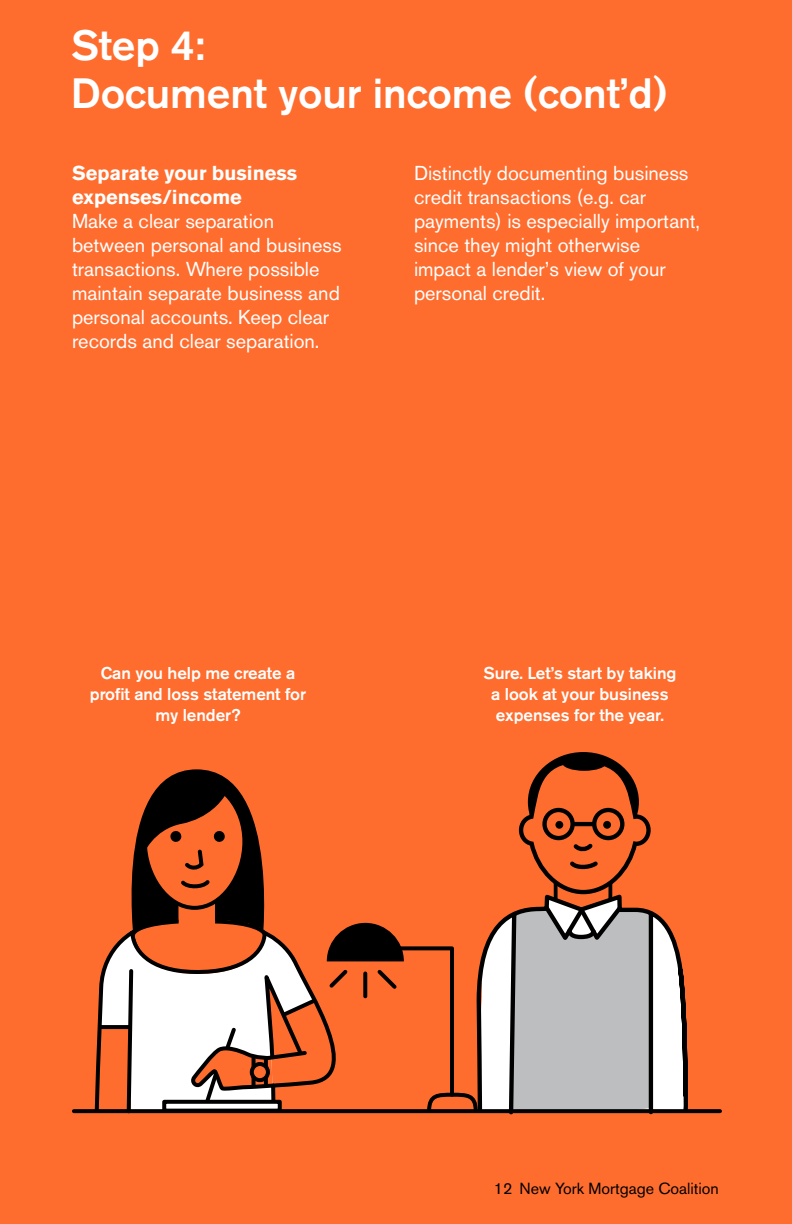
<style>
.page{position:relative;width:792px;height:1224px;background:#ff6d2e}
.page>*{position:absolute;margin:0;border:0;box-sizing:border-box;transform-origin:0 0}
.t1{font:500 42px/48px "Akzidenz Grotesk BE";letter-spacing:-.005em;color:#fff}
.t2{font:20px/24px "Akzidenz Grotesk BE";color:#fff}
.t3{font:700 20px/24px "Akzidenz Grotesk BE";color:#fff}
.t4{font:500 17px/21px "Akzidenz Grotesk BE";letter-spacing:-.005em;color:#fff;text-align:center}
.t5{font:16px "Akzidenz Grotesk BE";color:#000}
</style>
<div class="page">
<svg style="left:480px;top:911px;width:210px;height:204px"></svg>
<div style="left:552px;top:755px;width:60px;height:33px;background:#000;border-radius:50%"></div>
<div style="left:562px;top:755px;width:44px;height:16px;background:#000;border-radius:50%"></div>
<svg style="left:513px;top:756px;width:140px;height:353px"></svg>
<svg style="left:93px;top:922px;width:272px;height:192px"></svg>
<svg style="left:74px;top:1109px;width:646px;height:4px"></svg>
<svg style="left:98px;top:1025px;width:10px;height:4px"></svg>
<div style="left:162px;top:1100px;width:120px;height:13px;border:4px solid #000"></div>
<svg style="left:326px;top:923px;width:154px;height:191px"></svg>
<svg style="left:108px;top:769px;width:212px;height:339px"></svg>
<h1 class="t1" style="left:71px;top:21px;width:598px">Step 4:<br>Document your income (cont’d)</h1>
<p class="t3" style="left:72px;top:161px;width:227px">Separate your business expenses/income</p>
<p class="t2" style="left:72px;top:209px;width:271px">Make a clear separation between personal and business transactions. Where possible maintain separate business and personal accounts. Keep clear records and clear separation.</p>
<p class="t2" style="left:414px;top:161px;width:288px">Distinctly documenting business credit transactions (e.g. car payments) is especially important, since they might otherwise impact a lender’s view of your personal credit.</p>
<p class="t4" style="left:90px;top:663px;width:218px">Can you help me create a profit and loss statement for my lender?</p>
<p class="t4" style="left:483px;top:663px;width:194px">Sure. Let’s start by taking a look at your business expenses for the year.</p>
<p class="t5" style="left:494px;top:1179px;width:227px">12 New York Mortgage Coalition</p>
</div>
